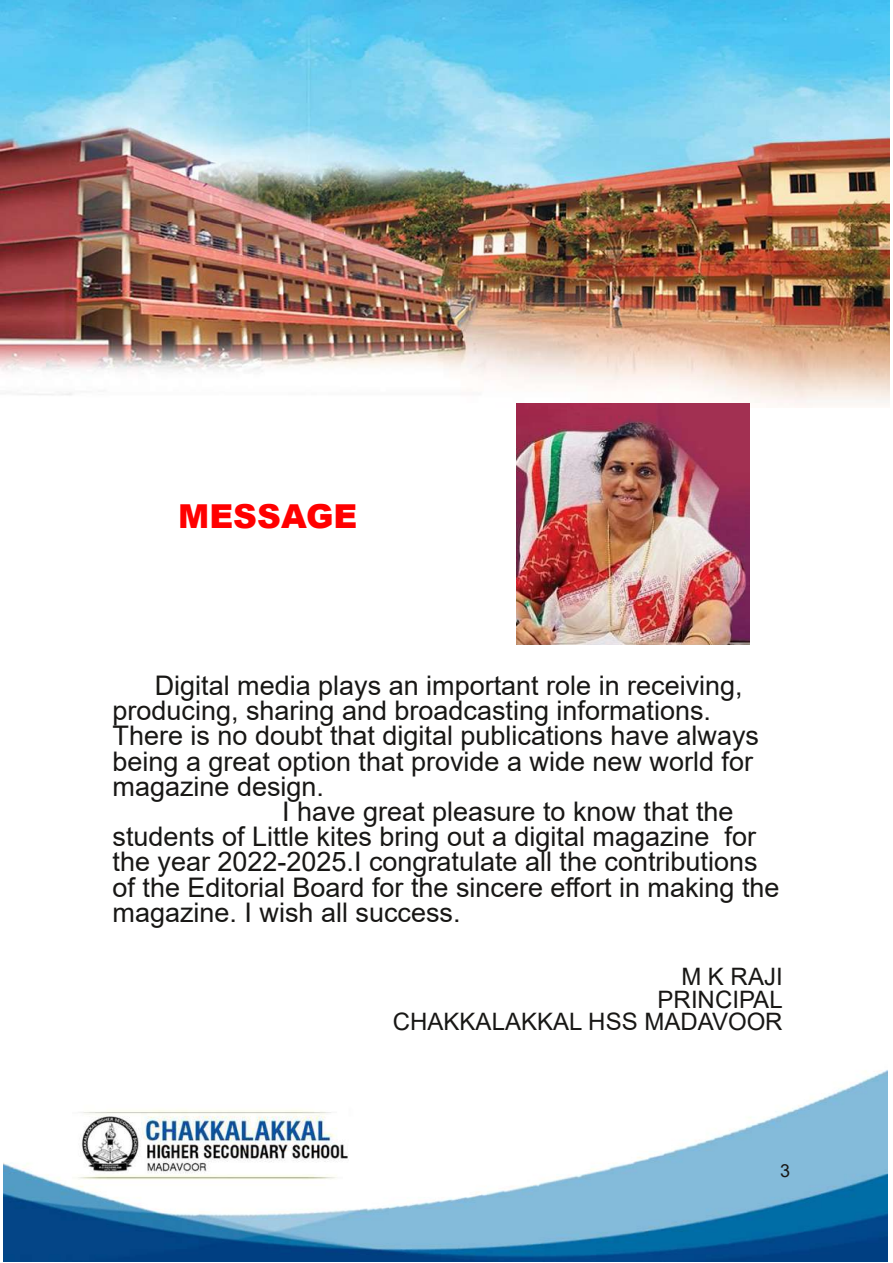
<style>
.page{position:relative;width:893px;height:1263px;background:#fff}
.page>*{position:absolute;margin:0;border:0;box-sizing:border-box;transform-origin:0 0}
.t1{font:900 33px "Arial";color:#f00}
.t2{font:27px "Arial";color:#181715}
.t3{font:24px/22.5px "Arial";letter-spacing:.005em;color:#181715;text-align:right}
.t4{font:18px "Arial";color:#181715}
</style>
<div class="page">
<img style="left:3px;top:407px;width:884px;height:855px">
<img style="left:1px;top:0;width:889px;height:407px">
<img style="left:517px;top:404px;width:232px;height:241px">
<p class="t1" style="left:178px;top:491px;width:181px">MESSAGE</p>
<p class="t2" style="left:155px;top:670px;width:589px">Digital media plays an important role in receiving,</p>
<p class="t2" style="left:113px;top:696px;width:600px">producing, sharing and broadcasting informations.</p>
<p class="t2" style="left:113px;top:721px;width:648px">There is no doubt that digital publications have always</p>
<p class="t2" style="left:113px;top:746px;width:642px">being a great option that provide a wide new world for</p>
<p class="t2" style="left:113px;top:771px;width:213px">magazine design.</p>
<p class="t2" style="left:282px;top:796px;width:453px">I have great pleasure to know that the</p>
<p class="t2" style="left:113px;top:822px;width:645px">students of Little kites bring out a digital magazine for</p>
<p class="t2" style="left:113px;top:847px;width:646px">the year 2022-2025.I congratulate all the contributions</p>
<p class="t2" style="left:113px;top:872px;width:669px">of the Editorial Board for the sincere effort in making the</p>
<p class="t2" style="left:113px;top:897px;width:349px">magazine. I wish all success.</p>
<p class="t3" style="left:393px;top:965px;width:392px">M K RAJI<br>PRINCIPAL<br>CHAKKALAKKAL HSS MADAVOOR</p>
<p class="t4" style="left:780px;top:1161px;width:12px">3</p>
</div>
